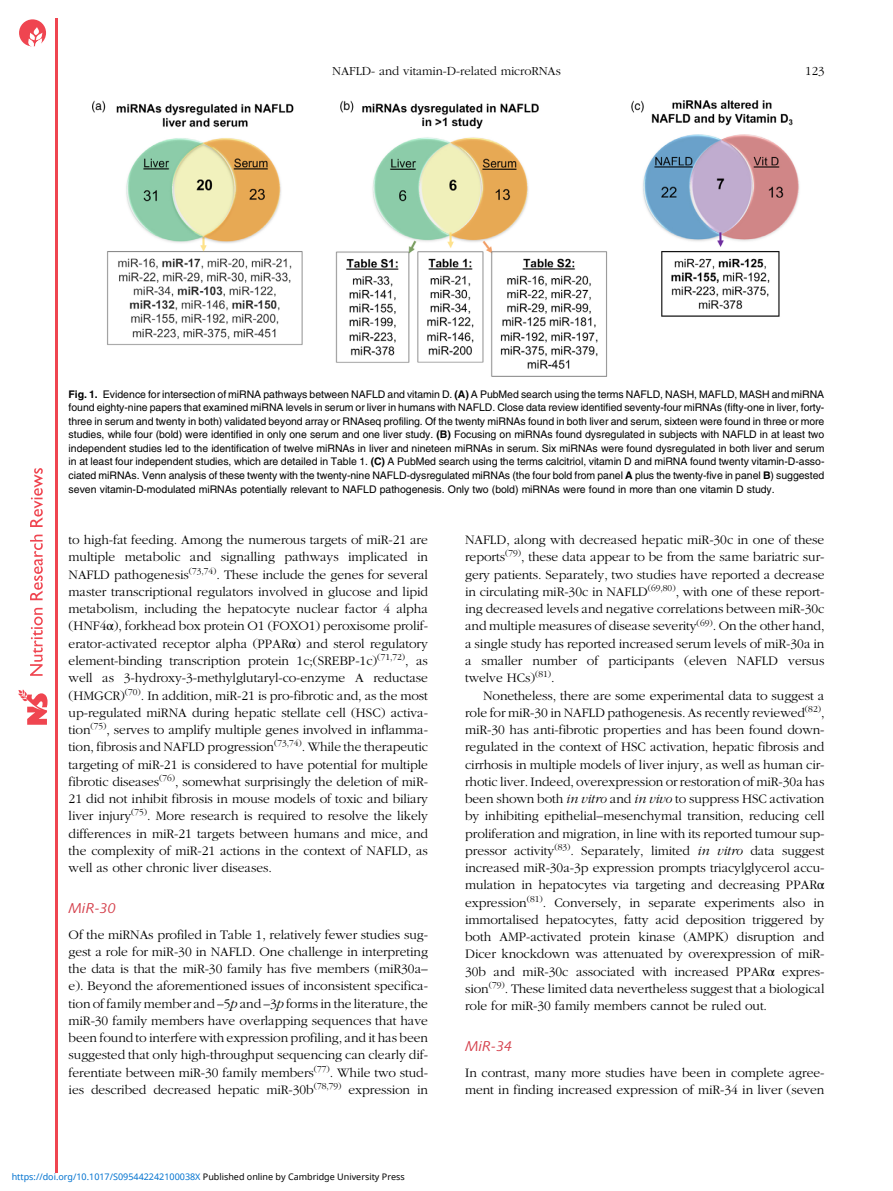
<style>
.page{position:relative;width:893px;height:1191px;background:#fff}
.page>*{position:absolute;margin:0;border:0;box-sizing:border-box;transform-origin:0 0}
.t1{font:14.25px "Adv OT078 e 26 fc.I";color:#d43e4a}
.t2{font:13.5px/17.2px "Adv OT777 cf 4 fb";color:#000;text-align:justify}
.t3{font:12.75px "Adv OT777 cf 4 fb";color:#000}
.t4{font:10.5px/13.5px "Adv OT82 c 4 f 4 c 4";color:#000;text-align:justify}
.t5{font:9px "Noto Sans";color:#0172cf}
.s1{font-family:"Adv O Tf 3919 c 9 c.B"}
.s2{font-family:"Adv OT8608 a 8 d 1"}
.s3{font-style:inherit}
.s4{font-family:"Adv OT4 e 1564 e 8.I"}
.s5{color:#000}
</style>
<div class="page">
<hr style="left:56px;top:19px;width:2px;height:1154px;background:#ef4550">
<svg style="left:18px;top:689px;width:30px;height:35px"></svg>
<svg style="left:30px;top:608px;width:13px;height:68px"></svg>
<svg style="left:30px;top:534px;width:13px;height:66px"></svg>
<svg style="left:30px;top:468px;width:13px;height:59px"></svg>
<svg style="left:19px;top:19px;width:27px;height:27px"></svg>
<img style="left:92px;top:100px;width:708px;height:276px">
<p class="t3" style="left:332px;top:66px;width:230px">NAFLD- and vitamin-D-related microRNAs</p>
<p class="t3" style="left:805px;top:66px;width:21px">123</p>
<p class="t4" style="left:69px;top:388px;width:757px"><span class="s1">Fig. 1.</span> Evidence for intersection of miRNA pathways between NAFLD and vitamin D. <span class="s1">(A)</span> A PubMed search using the terms NAFLD, NASH, MAFLD, MASH and miRNA found eighty-nine papers that examined miRNA levels in serum or liver in humans with NAFLD. Close data review identified seventy-four miRNAs (fifty-one in liver, forty&shy;three in serum and twenty in both) validated beyond array or RNAseq profiling. Of the twenty miRNAs found in both liver and serum, sixteen were found in three or more studies, while four (bold) were identified in only one serum and one liver study. <span class="s1">(B)</span> Focusing on miRNAs found dysregulated in subjects with NAFLD in at least two independent studies led to the identification of twelve miRNAs in liver and nineteen miRNAs in serum. Six miRNAs were found dysregulated in both liver and serum in at least four independent studies, which are detailed in Table 1. <span class="s1">(C)</span> A PubMed search using the terms calcitriol, vitamin D and miRNA found twenty vitamin-D-asso&shy;ciated miRNAs. Venn analysis of these twenty with the twenty-nine NAFLD-dysregulated miRNAs (the four bold from panel <span class="s1">A</span> plus the twenty-five in panel <span class="s1">B</span>) suggested seven vitamin-D-modulated miRNAs potentially relevant to NAFLD pathogenesis. Only two (bold) miRNAs were found in more than one vitamin D study.</p>
<p class="t2" style="left:69px;top:532px;width:361px">to high-fat feeding. Among the numerous targets of miR-21 are multiple metabolic and signalling pathways implicated in NAFLD pathogenesis<sup>(73,74)</sup>. These include the genes for several master transcriptional regulators involved in glucose and lipid metabolism, including the hepatocyte nuclear factor 4 alpha (HNF4<span class="s2">α</span>), forkhead box protein O1 (FOXO1) peroxisome prolif&shy;erator-activated receptor alpha (PPAR<span class="s2">α</span>) and sterol regulatory element-binding transcription protein 1c;(SREBP-1c)<sup>(71,72)</sup>, as well as 3-hydroxy-3-methylglutaryl-co-enzyme A reductase (HMGCR)<sup>(70)</sup>. In addition, miR-21 is pro-fibrotic and, as the most up-regulated miRNA during hepatic stellate cell (HSC) activa&shy;tion<sup>(75)</sup>, serves to amplify multiple genes involved in inflamma&shy;tion, fibrosis and NAFLD progression<sup>(73,74)</sup>. While the therapeutic targeting of miR-21 is considered to have potential for multiple fibrotic diseases<sup>(76)</sup>, somewhat surprisingly the deletion of miR-21 did not inhibit fibrosis in mouse models of toxic and biliary liver injury<sup>(75)</sup>. More research is required to resolve the likely differences in miR-21 targets between humans and mice, and the complexity of miR-21 actions in the context of NAFLD, as well as other chronic liver diseases.</p>
<p class="t1" style="left:69px;top:899px;width:49px">MiR-30</p>
<p class="t2" style="left:69px;top:926px;width:361px">Of the miRNAs profiled in Table 1, relatively fewer studies sug&shy;gest a role for miR-30 in NAFLD. One challenge in interpreting the data is that the miR-30 family has five members (miR30a<span class="s3">– </span>e). Beyond the aforementioned issues of inconsistent specifica&shy;tion of family member and <span class="s3">–</span>5<span class="s4">p</span> and <span class="s3">–</span>3<span class="s4">p</span> forms in the literature, the miR-30 family members have overlapping sequences that have been found to interfere with expression profiling, and it has been suggested that only high-throughput sequencing can clearly dif&shy;ferentiate between miR-30 family members<sup>(77)</sup>. While two stud&shy;ies described decreased hepatic miR-30b<sup>(78,79)</sup> expression in</p>
<p class="t5" style="left:12px;top:1170px;width:395px">https://doi.org/10.1017/S095442242100038X <span class="s5">Published online by Cambridge University Press</span></p>
<p class="t2" style="left:465px;top:532px;width:361px">NAFLD, along with decreased hepatic miR-30c in one of these reports<sup>(79)</sup>, these data appear to be from the same bariatric sur&shy;gery patients. Separately, two studies have reported a decrease in circulating miR-30c in NAFLD<sup>(69,80)</sup>, with one of these report&shy;ing decreased levels and negative correlations between miR-30c and multiple measures of disease severity<sup>(69)</sup>. On the other hand, a single study has reported increased serum levels of miR-30a in a smaller number of participants (eleven NAFLD versus twelve HCs)<sup>(81)</sup>.</p>
<p class="t2" style="left:465px;top:687px;width:361px;text-indent:18px">Nonetheless, there are some experimental data to suggest a role for miR-30 in NAFLD pathogenesis. As recently reviewed<sup>(82)</sup>, miR-30 has anti-fibrotic properties and has been found down&shy;regulated in the context of HSC activation, hepatic fibrosis and cirrhosis in multiple models of liver injury, as well as human cir&shy;rhotic liver. Indeed, overexpression or restoration of miR-30a has been shown both <span class="s4">in vitro</span> and <span class="s4">in vivo</span> to suppress HSC activation by inhibiting epithelial<span class="s3">–</span>mesenchymal transition, reducing cell proliferation and migration, in line with its reported tumour sup&shy;pressor activity<sup>(83)</sup>. Separately, limited <span class="s4">in vitro</span> data suggest increased miR-30a-3p expression prompts triacylglycerol accu&shy;mulation in hepatocytes via targeting and decreasing PPAR<span class="s2">α </span>expression<sup>(81)</sup>. Conversely, in separate experiments also in immortalised hepatocytes, fatty acid deposition triggered by both AMP-activated protein kinase (AMPK) disruption and Dicer knockdown was attenuated by overexpression of miR-30b and miR-30c associated with increased PPAR<span class="s2">α</span> expres&shy;sion<sup>(79)</sup>. These limited data nevertheless suggest that a biological role for miR-30 family members cannot be ruled out.</p>
<p class="t1" style="left:465px;top:1037px;width:49px">MiR-34</p>
<p class="t2" style="left:465px;top:1064px;width:361px">In contrast, many more studies have been in complete agree&shy;ment in finding increased expression of miR-34 in liver (seven</p>
</div>
